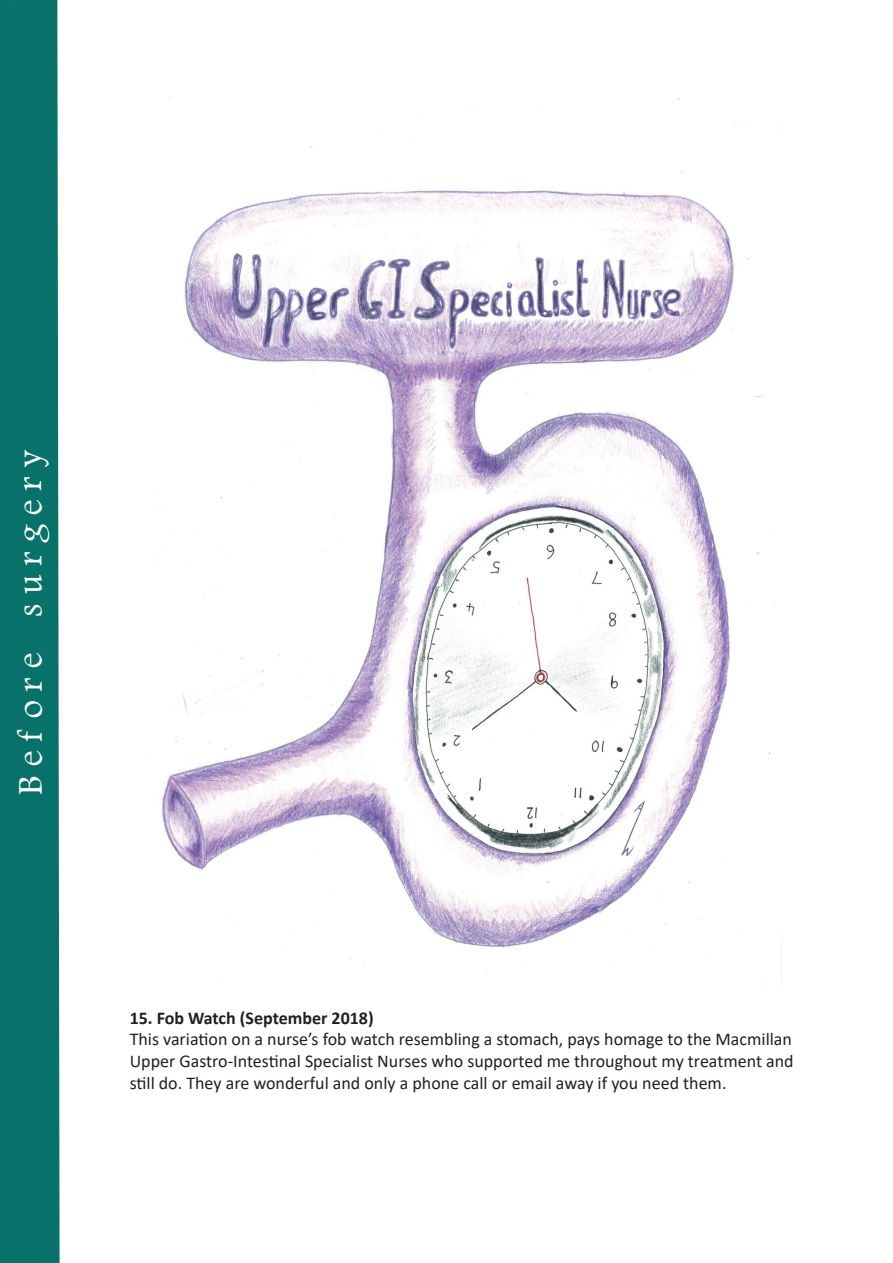
<style>
.page{position:relative;width:893px;height:1263px;background:#fff}
.page>*{position:absolute;margin:0;border:0;box-sizing:border-box;transform-origin:0 0}
.t1{font:36px "Footlight MT Light";color:#fff}
.t2{font:18px/21.6px "Calibri";color:#231f20;text-align:justify}
.t3{font:700 18px "Calibri";color:#231f20}
</style>
<div class="page">
<img style="left:156px;top:98px;width:626px;height:886px">
<div style="left:0;top:0;width:60px;height:1263px;background:#07716a"></div>
<h1 class="t1" style="left:9px;top:795px;width:346px;rotate:-90deg">B e f o r e s u r g e r y</h1>
<p class="t3" style="left:130px;top:1005px;width:245px">15. Fob Watch (September 2018)</p>
<p class="t2" style="left:130px;top:1028px;width:665px">This variation on a nurse’s fob watch resembling a stomach, pays homage to the Macmillan Upper Gastro-Intestinal Specialist Nurses who supported me throughout my treatment and still do. They are wonderful and only a phone call or email away if you need them.</p>
</div>
